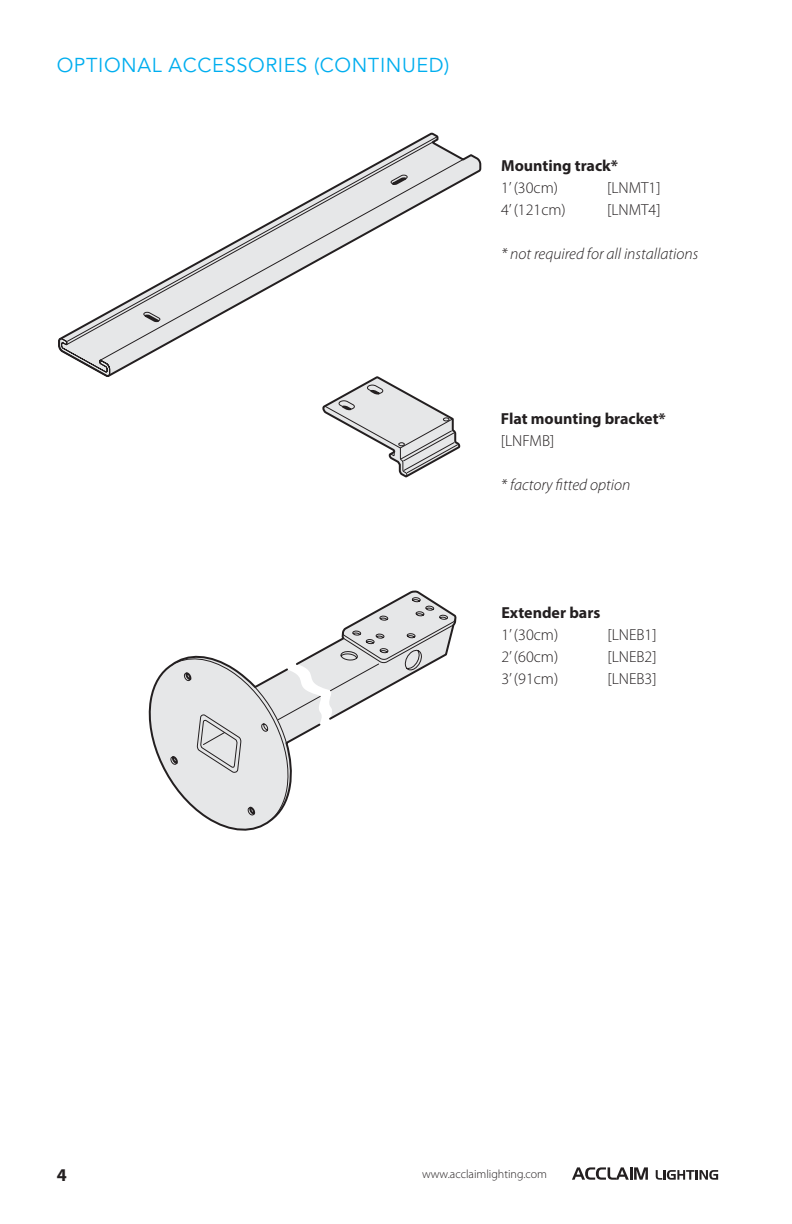
<style>
.page{position:relative;width:792px;height:1224px;background:#fff}
.page>*{position:absolute;margin:0;border:0;box-sizing:border-box;transform-origin:0 0}
.Head_2__no_TOC{font:20px "Avenir";letter-spacing:.03em;color:#00aeef}
.t1{font:700 18px "Myriad Pro";color:#231f20}
.Diagram_body{font:300 16px "Myriad Pro";color:#231f20}
.Diagram_body-2{font:italic 300 16px "Myriad Pro";color:#231f20}
.Diagram_body-3{font:700 16px "Myriad Pro";color:#231f20}
.t2{font:300 12px "Myriad Pro";color:#231f20}
</style>
<div class="page">
<svg style="left:572px;top:1167px;width:76px;height:13px"></svg>
<svg style="left:656px;top:1170px;width:62px;height:10px"></svg>
<svg style="left:149px;top:590px;width:308px;height:241px"></svg>
<svg style="left:171px;top:597px;width:277px;height:220px"></svg>
<svg style="left:58px;top:335px;width:80px;height:42px"></svg>
<svg style="left:65px;top:136px;width:399px;height:225px"></svg>
<svg style="left:322px;top:376px;width:139px;height:102px"></svg>
<p class="Head_2__no_TOC" style="left:57px;top:54px;width:394px">OPTIONAL ACCESSORIES (CONTINUED)</p>
<p class="Diagram_body-3" style="left:501px;top:155px;width:119px">Mounting track*</p>
<p class="Diagram_body" style="left:501px;top:179px;width:58px">1’ (30cm)</p>
<p class="Diagram_body" style="left:607px;top:179px;width:55px">[LNMT1]</p>
<p class="Diagram_body" style="left:501px;top:201px;width:66px">4’ (121cm)</p>
<p class="Diagram_body" style="left:607px;top:201px;width:55px">[LNMT4]</p>
<p class="Diagram_body-2" style="left:501px;top:245px;width:199px">* not required for all installations</p>
<p class="Diagram_body-3" style="left:501px;top:408px;width:167px">Flat mounting bracket*</p>
<p class="Diagram_body" style="left:501px;top:432px;width:55px">[LNFMB]</p>
<p class="Diagram_body-2" style="left:501px;top:476px;width:131px">* factory fitted option</p>
<p class="Diagram_body-3" style="left:501px;top:603px;width:101px">Extender bars</p>
<p class="Diagram_body" style="left:501px;top:626px;width:58px">1’ (30cm)</p>
<p class="Diagram_body" style="left:607px;top:626px;width:51px">[LNEB1]</p>
<p class="Diagram_body" style="left:501px;top:648px;width:58px">2’ (60cm)</p>
<p class="Diagram_body" style="left:607px;top:648px;width:51px">[LNEB2]</p>
<p class="Diagram_body" style="left:501px;top:670px;width:58px">3’ (91cm)</p>
<p class="Diagram_body" style="left:607px;top:670px;width:51px">[LNEB3]</p>
<p class="t1" style="left:57px;top:1163px;width:11px">4</p>
<p class="t2" style="left:422px;top:1167px;width:127px">www.acclaimlighting.com</p>
</div>
